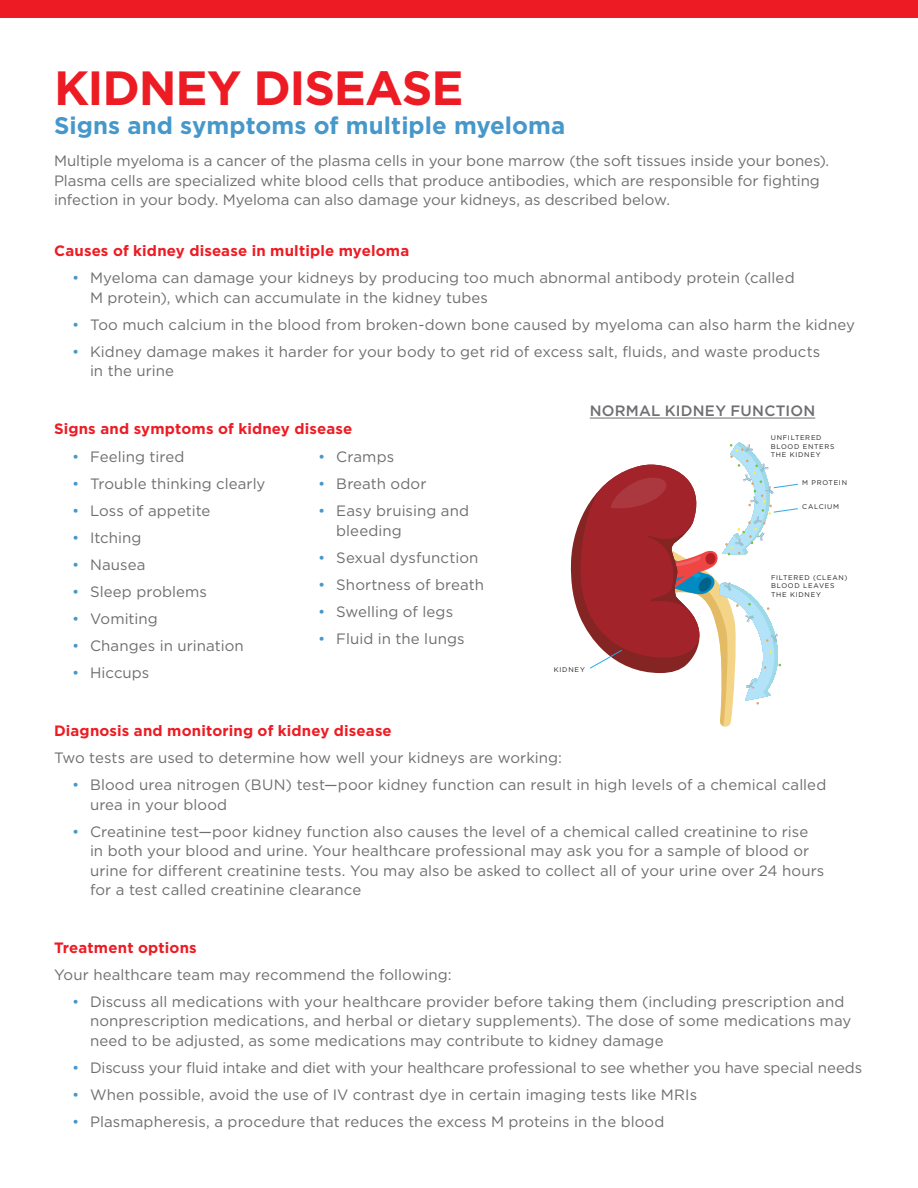
<style>
.page{position:relative;width:918px;height:1188px;background:#fff}
.page>*{position:absolute;margin:0;border:0;box-sizing:border-box;transform-origin:0 0}
.t1{font:700 48px "Gotham HTF";letter-spacing:-.025em;color:#ed1c24}
.t2{font:700 24px "Gotham HTF";color:#4698ca}
.t3{font:15px/19.5px "Gotham HTF";letter-spacing:.005em;color:#6d6e71}
.t4{font:700 15px "Gotham HTF";letter-spacing:.01em;color:#ed1c24}
.t5{font:500 15px "Gotham HTF";letter-spacing:.015em;color:#6d6e71}
.t6{font:6.75px/8.2px "Gotham";letter-spacing:.105em;color:#231f20}
.s1{color:#4698ca}
</style>
<div class="page">
<div style="left:0;top:0;width:918px;height:18px;background:#ed1c24"></div>
<hr style="left:590px;top:418px;width:225px;height:1px;background:#6d6e71">
<svg style="left:570px;top:442px;width:228px;height:285px"></svg>
<h1 class="t1" style="left:54px;top:61px;width:411px">KIDNEY DISEASE</h1>
<h2 class="t2" style="left:54px;top:111px;width:513px">Signs and symptoms of multiple myeloma</h2>
<p class="t3" style="left:54px;top:151px;width:777px">Multiple myeloma is a cancer of the plasma cells in your bone marrow (the soft tissues inside your bones).<br>Plasma cells are specialized white blood cells that produce antibodies, which are responsible for fighting infection in your body. Myeloma can also damage your kidneys, as described below.</p>
<p class="t4" style="left:54px;top:242px;width:357px">Causes of kidney disease in multiple myeloma</p>
<p class="t3" style="left:90px;top:268px;width:706px;text-indent:-18px"><span class="s1">•</span> Myeloma can damage your kidneys by producing too much abnormal antibody protein (called<br>M protein), which can accumulate in the kidney tubes</p>
<p class="t3" style="left:72px;top:314px;width:784px"><span class="s1">•</span> Too much calcium in the blood from broken-down bone caused by myeloma can also harm the kidney</p>
<p class="t3" style="left:90px;top:341px;width:732px;text-indent:-18px"><span class="s1">•</span> Kidney damage makes it harder for your body to get rid of excess salt, fluids, and waste products in the urine</p>
<p class="t4" style="left:54px;top:420px;width:300px">Signs and symptoms of kidney disease</p>
<p class="t3" style="left:72px;top:447px;width:114px"><span class="s1">•</span> Feeling tired</p>
<p class="t3" style="left:72px;top:474px;width:195px"><span class="s1">•</span> Trouble thinking clearly</p>
<p class="t3" style="left:72px;top:501px;width:140px"><span class="s1">•</span> Loss of appetite</p>
<p class="t3" style="left:72px;top:528px;width:71px"><span class="s1">•</span> Itching</p>
<p class="t3" style="left:72px;top:555px;width:75px"><span class="s1">•</span> Nausea</p>
<p class="t3" style="left:72px;top:582px;width:137px"><span class="s1">•</span> Sleep problems</p>
<p class="t3" style="left:72px;top:609px;width:87px"><span class="s1">•</span> Vomiting</p>
<p class="t3" style="left:72px;top:636px;width:173px"><span class="s1">•</span> Changes in urination</p>
<p class="t3" style="left:72px;top:663px;width:79px"><span class="s1">•</span> Hiccups</p>
<p class="t3" style="left:318px;top:447px;width:77px"><span class="s1">•</span> Cramps</p>
<p class="t3" style="left:318px;top:474px;width:110px"><span class="s1">•</span> Breath odor</p>
<p class="t3" style="left:336px;top:501px;width:134px;text-indent:-18px"><span class="s1">•</span> Easy bruising and bleeding</p>
<p class="t3" style="left:318px;top:547px;width:162px"><span class="s1">•</span> Sexual dysfunction</p>
<p class="t3" style="left:318px;top:574px;width:167px"><span class="s1">•</span> Shortness of breath</p>
<p class="t3" style="left:318px;top:601px;width:136px"><span class="s1">•</span> Swelling of legs</p>
<p class="t3" style="left:318px;top:628px;width:148px"><span class="s1">•</span> Fluid in the lungs</p>
<p class="t5" style="left:590px;top:402px;width:227px">NORMAL KIDNEY FUNCTION</p>
<p class="t6" style="left:771px;top:434px;width:65px">UNFILTERED<br>BLOOD ENTERS<br>THE KIDNEY</p>
<p class="t6" style="left:802px;top:478px;width:46px">M PROTEIN</p>
<p class="t6" style="left:802px;top:503px;width:38px">CALCIUM</p>
<p class="t6" style="left:554px;top:666px;width:32px">KIDNEY</p>
<p class="t6" style="left:771px;top:574px;width:78px">FILTERED (CLEAN)<br>BLOOD LEAVES<br>THE KIDNEY</p>
<p class="t4" style="left:54px;top:722px;width:339px">Diagnosis and monitoring of kidney disease</p>
<p class="t3" style="left:54px;top:748px;width:510px">Two tests are used to determine how well your kidneys are working:</p>
<p class="t3" style="left:90px;top:775px;width:738px;text-indent:-18px"><span class="s1">•</span> Blood urea nitrogen (BUN) test—poor kidney function can result in high levels of a chemical called urea in your blood</p>
<p class="t3" style="left:90px;top:822px;width:736px;text-indent:-18px"><span class="s1">•</span> Creatinine test—poor kidney function also causes the level of a chemical called creatinine to rise in both your blood and urine. Your healthcare professional may ask you for a sample of blood or urine for different creatinine tests. You may also be asked to collect all of your urine over 24 hours for a test called creatinine clearance</p>
<p class="t4" style="left:54px;top:939px;width:144px">Treatment options</p>
<p class="t3" style="left:54px;top:965px;width:399px">Your healthcare team may recommend the following:</p>
<p class="t3" style="left:90px;top:992px;width:763px;text-indent:-18px"><span class="s1">•</span> Discuss all medications with your healthcare provider before taking them (including prescription and nonprescription medications, and herbal or dietary supplements). The dose of some medications may need to be adjusted, as some medications may contribute to kidney damage</p>
<p class="t3" style="left:72px;top:1058px;width:792px"><span class="s1">•</span> Discuss your fluid intake and diet with your healthcare professional to see whether you have special needs</p>
<p class="t3" style="left:72px;top:1085px;width:627px"><span class="s1">•</span> When possible, avoid the use of IV contrast dye in certain imaging tests like MRIs</p>
<p class="t3" style="left:72px;top:1112px;width:594px"><span class="s1">•</span> Plasmapheresis, a procedure that reduces the excess M proteins in the blood</p>
</div>
